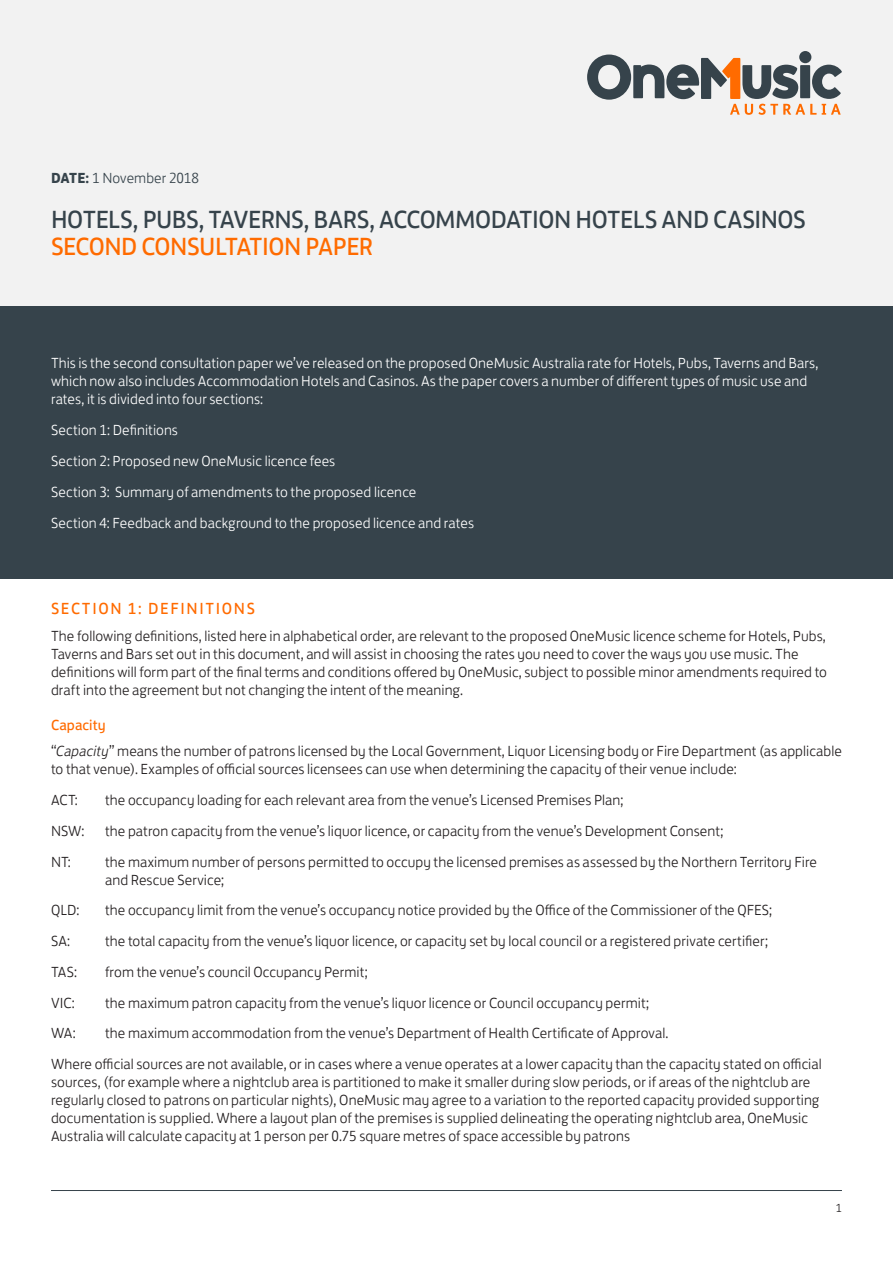
<style>
.page{position:relative;width:893px;height:1263px;background:#fff}
.page>*{position:absolute;margin:0;border:0;box-sizing:border-box;transform-origin:0 0}
.Document_Heading{font:25.5px/27px "FS Jack";letter-spacing:-.02em;color:#36434b}
.Heading{font:16.5px "FS Jack";letter-spacing:.1em;color:#ff6b00}
.Body_Copy{font:300 15px/18px "FS Jack";letter-spacing:.005em;color:#231f20}
.t1{font:300 15px/30.8px "FS Jack";letter-spacing:.005em;color:#fff}
.t2{font:300 15px "FS Jack";letter-spacing:.005em;color:#36434b}
.Sub_Heading{font:15px "FS Jack";letter-spacing:.005em;color:#ff6b00}
.t3{font:300 12px "FS Jack";color:#231f20}
.s1{font-weight:700}
.s2{color:#ff6b00}
.s3{font-style:italic}
</style>
<div class="page">
<hr style="left:51px;top:1190px;width:791px;height:1px;background:#36434b">
<div style="left:0;top:0;width:893px;height:306px;background:#f2f2f2"></div>
<div style="left:799px;top:51px;width:12px;height:12px;background:#36434b;border-radius:50%"></div>
<svg style="left:587px;top:55px;width:255px;height:60px"></svg>
<div style="left:0;top:306px;width:893px;height:272px;background:#36434b"></div>
<p class="t2" style="left:51px;top:166px;width:150px"><span class="s1">DATE:</span> 1 November 2018</p>
<p class="Document_Heading" style="left:51px;top:204px;width:756px">HOTELS, PUBS, TAVERNS, BARS, ACCOMMODATION HOTELS AND CASINOS<br><span class="s2">SECOND CONSULTATION PAPER</span></p>
<p class="t1" style="left:51px;top:353px;width:769px;line-height:18px">This is the second consultation paper we’ve released on the proposed OneMusic Australia rate for Hotels, Pubs, Taverns and Bars, which now also includes Accommodation Hotels and Casinos. As the paper covers a number of different types of music use and rates, it is divided into four sections:</p>
<p class="t1" style="left:51px;top:413px;width:425px">Section 1: Definitions<br>Section 2: Proposed new OneMusic licence fees<br>Section 3: Summary of amendments to the proposed licence<br>Section 4: Feedback and background to the proposed licence and rates</p>
<p class="Heading" style="left:51px;top:595px;width:205px">SECTION 1: DEFINITIONS</p>
<p class="Body_Copy" style="left:51px;top:625px;width:778px">The following definitions, listed here in alphabetical order, are relevant to the proposed OneMusic licence scheme for Hotels, Pubs, Taverns and Bars set out in this document, and will assist in choosing the rates you need to cover the ways you use music. The definitions will form part of the final terms and conditions offered by OneMusic, subject to possible minor amendments required to draft into the agreement but not changing the intent of the meaning.</p>
<p class="Sub_Heading" style="left:51px;top:713px;width:56px">Capacity</p>
<p class="Body_Copy" style="left:51px;top:741px;width:792px">“<span class="s3">Capacity</span>” means the number of patrons licensed by the Local Government, Liquor Licensing body or Fire Department (as applicable to that venue). Examples of official sources licensees can use when determining the capacity of their venue include:</p>
<p class="Body_Copy" style="left:51px;top:789px;width:28px">ACT:</p>
<p class="Body_Copy" style="left:105px;top:789px;width:520px">the occupancy loading for each relevant area from the venue’s Licensed Premises Plan;</p>
<p class="Body_Copy" style="left:51px;top:820px;width:35px">NSW:</p>
<p class="Body_Copy" style="left:105px;top:820px;width:620px">the patron capacity from the venue’s liquor licence, or capacity from the venue’s Development Consent;</p>
<p class="Body_Copy" style="left:51px;top:851px;width:21px">NT:</p>
<p class="Body_Copy" style="left:105px;top:851px;width:714px">the maximum number of persons permitted to occupy the licensed premises as assessed by the Northern Territory Fire and Rescue Service;</p>
<p class="Body_Copy" style="left:51px;top:900px;width:30px">QLD:</p>
<p class="Body_Copy" style="left:105px;top:900px;width:669px">the occupancy limit from the venue’s occupancy notice provided by the Office of the Commissioner of the QFES;</p>
<p class="Body_Copy" style="left:51px;top:930px;width:21px">SA:</p>
<p class="Body_Copy" style="left:105px;top:930px;width:664px">the total capacity from the venue’s liquor licence, or capacity set by local council or a registered private certifier;</p>
<p class="Body_Copy" style="left:51px;top:961px;width:28px">TAS:</p>
<p class="Body_Copy" style="left:105px;top:961px;width:264px">from the venue’s council Occupancy Permit;</p>
<p class="Body_Copy" style="left:51px;top:992px;width:25px">VIC:</p>
<p class="Body_Copy" style="left:105px;top:992px;width:545px">the maximum patron capacity from the venue’s liquor licence or Council occupancy permit;</p>
<p class="Body_Copy" style="left:51px;top:1023px;width:26px">WA:</p>
<p class="Body_Copy" style="left:105px;top:1023px;width:565px">the maximum accommodation from the venue’s Department of Health Certificate of Approval.</p>
<p class="Body_Copy" style="left:51px;top:1053px;width:772px">Where official sources are not available, or in cases where a venue operates at a lower capacity than the capacity stated on official sources, (for example where a nightclub area is partitioned to make it smaller during slow periods, or if areas of the nightclub are regularly closed to patrons on particular nights), OneMusic may agree to a variation to the reported capacity provided supporting documentation is supplied. Where a layout plan of the premises is supplied delineating the operating nightclub area, OneMusic Australia will calculate capacity at 1 person per 0.75 square metres of space accessible by patrons</p>
<p class="t3" style="left:836px;top:1198px;width:8px">1</p>
</div>
